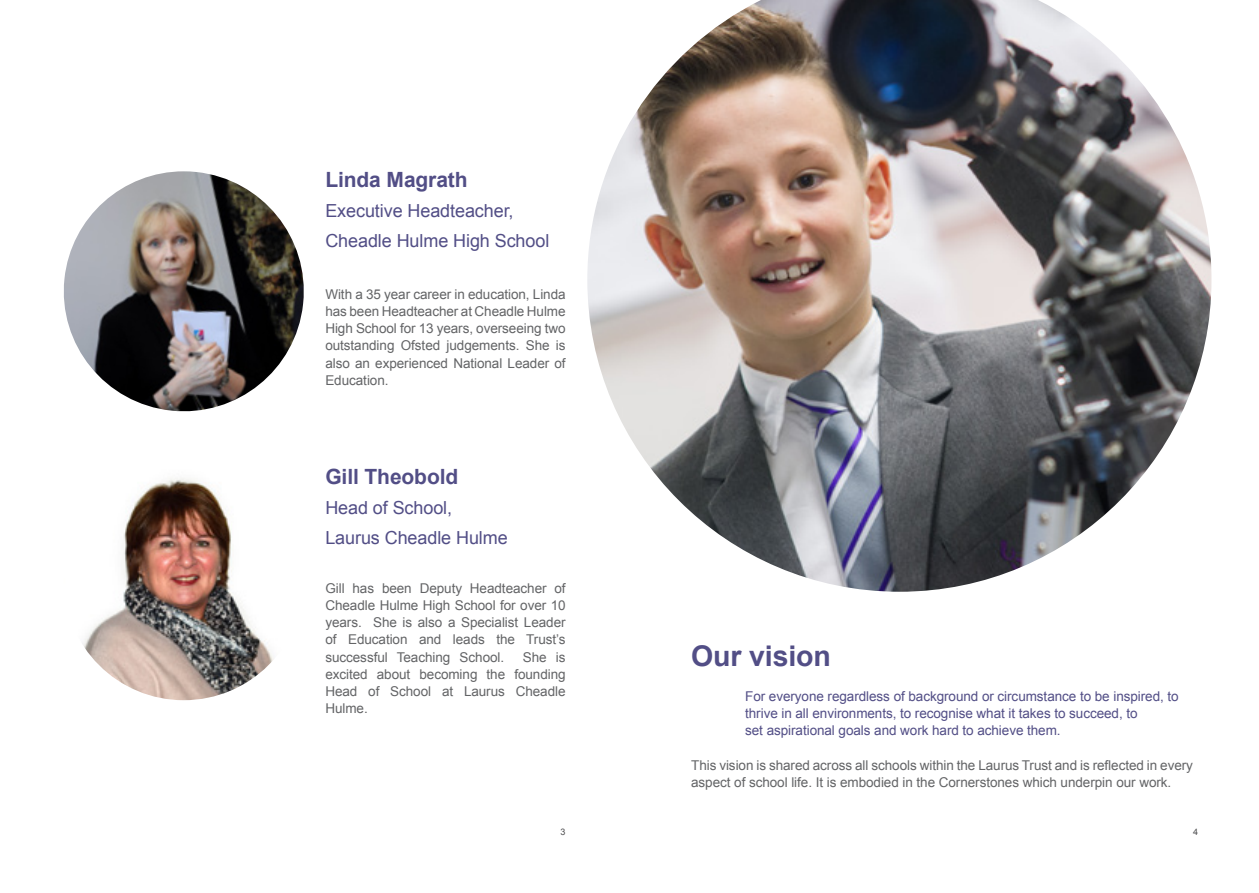
<style>
.page{position:relative;width:1259px;height:893px;background:#fff}
.page>*{position:absolute;margin:0;border:0;box-sizing:border-box;transform-origin:0 0}
.t1{font:700 28.5px "Arial";letter-spacing:-.005em;color:#524e86}
.t2{font:700 21px "Arial";letter-spacing:-.005em;color:#524e86}
.t3{font:18px/30px "Arial";letter-spacing:-.005em;color:#524e86}
.t4{font:13.5px/17.2px "Arial";letter-spacing:-.005em;color:#636466;text-align:justify}
.t5{font:13.5px/17.2px "Arial";letter-spacing:-.005em;color:#524e86}
.t6{font:9px "Arial";color:#4d4d4f}
</style>
<div class="page">
<img style="left:64px;top:460px;width:240px;height:240px;border-radius:120px">
<img style="left:63px;top:171px;width:241px;height:241px">
<img style="left:587px;top:0;width:624px;height:592px">
<h2 class="t2" style="left:325px;top:165px;width:144px">Linda Magrath</h2>
<h3 class="t3" style="left:325px;top:195px;width:225px">Executive Headteacher,<br>Cheadle Hulme High School</h3>
<p class="t4" style="left:325px;top:285px;width:242px">With a 35 year career in education, Linda has been Headteacher at Cheadle Hulme High School for 13 years, overseeing two outstanding Ofsted judgements. She is also an experienced National Leader of Education.</p>
<h2 class="t2" style="left:325px;top:463px;width:134px">Gill Theobold</h2>
<h3 class="t3" style="left:325px;top:493px;width:184px">Head of School,<br>Laurus Cheadle Hulme</h3>
<p class="t4" style="left:325px;top:579px;width:242px">Gill has been Deputy Headteacher of Cheadle Hulme High School for over 10 years. She is also a Specialist Leader of Education and leads the Trust’s successful Teaching School.</p>
<p class="t4" style="left:325px;top:648px;width:242px;text-indent:197px">She is excited about becoming the founding Head of School at Laurus Cheadle Hulme.</p>
<h1 class="t1" style="left:691px;top:638px;width:141px">Our vision</h1>
<p class="t5" style="left:745px;top:688px;width:435px">For everyone regardless of background or circumstance to be inspired, to thrive in all environments, to recognise what it takes to succeed, to<br>set aspirational goals and work hard to achieve them.</p>
<p class="t4" style="left:691px;top:757px;width:503px">This vision is shared across all schools within the Laurus Trust and is reflected in every aspect of school life. It is embodied in the Cornerstones which underpin our work.</p>
<p class="t6" style="left:560px;top:826px;width:7px">3</p>
<p class="t6" style="left:1193px;top:826px;width:7px">4</p>
</div>
